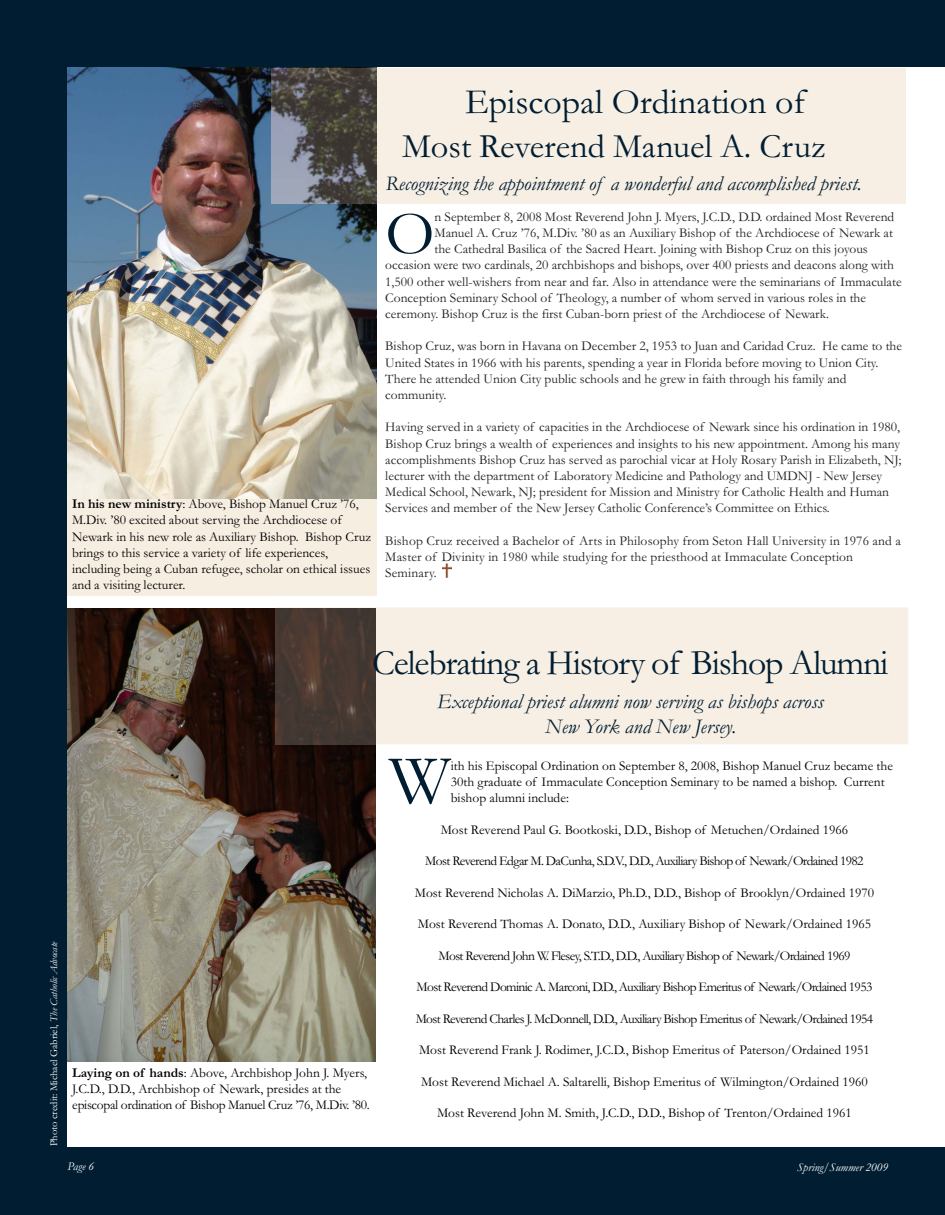
<style>
.page{position:relative;width:945px;height:1215px;background:#001d32}
.page>*{position:absolute;margin:0;border:0;box-sizing:border-box;transform-origin:0 0}
.t1{font:70.05px "Garamond";color:#001d32}
.t2{font:63px "Garamond";color:#001d32}
.t3{font:36px "Garamond";letter-spacing:-.035em;color:#001d32}
.t4{font:36px "Garamond";color:#001d32}
.t5{font:34.5px "Garamond";color:#001d32}
.t6{font:italic 21px/25.2px "Garamond";color:#001d32}
.t7{font:13.5px/16.2px "Garamond";color:#231f20}
.t8{font:13.5px/16.2px "Garamond";color:#000}
.t9{font:13.5px "Garamond";letter-spacing:-.045em;color:#000}
.t10{font:italic 12px "Garamond";color:#fff}
.t11{font:10.5px "Garamond";color:#fff}
.s1{font-weight:700}
.s2{font-style:italic}
</style>
<div class="page">
<div style="left:68px;top:68px;width:877px;height:1080px;background:#fff"></div>
<img style="left:68px;top:68px;width:308px;height:430px">
<div style="left:68px;top:499px;width:309px;height:97px;background:#f7eee2"></div>
<img style="left:68px;top:608px;width:308px;height:454px">
<div style="left:376px;top:68px;width:530px;height:136px;background:#f7efe4"></div>
<img style="left:272px;top:68px;width:104px;height:136px">
<img style="left:443px;top:563px;width:9px;height:14px">
<div style="left:376px;top:608px;width:532px;height:136px;background:#f7efe4"></div>
<img style="left:275px;top:608px;width:101px;height:136px">
<p class="t8" style="left:72px;top:495px;width:301px"><span class="s1">In his new ministry</span>: Above, Bishop Manuel Cruz ’76, M.Div. ’80 excited about serving the Archdiocese of Newark in his new role as Auxiliary Bishop. Bishop Cruz brings to this service a variety of life experiences, including being a Cuban refugee, scholar on ethical issues and a visiting lecturer.</p>
<h3 class="t4" style="left:465px;top:80px;width:341px">Episcopal Ordination of</h3>
<h3 class="t5" style="left:402px;top:124px;width:425px">Most Reverend Manuel A. Cruz</h3>
<h3 class="t6" style="left:386px;top:170px;width:478px">Recognizing the appointment of a wonderful and accomplished priest.</h3>
<h2 class="t2" style="left:385px;top:195px;width:51px">O</h2>
<p class="t7" style="left:434px;top:208px;width:461px">n September 8, 2008 Most Reverend John J. Myers, J.C.D., D.D. ordained Most Reverend</p>
<p class="t7" style="left:434px;top:224px;width:460px">Manuel A. Cruz ’76, M.Div. ’80 as an Auxiliary Bishop of the Archdiocese of Newark at</p>
<p class="t7" style="left:434px;top:241px;width:435px">the Cathedral Basilica of the Sacred Heart. Joining with Bishop Cruz on this joyous</p>
<p class="t7" style="left:385px;top:257px;width:510px">occasion were two cardinals, 20 archbishops and bishops, over 400 priests and deacons along with</p>
<p class="t7" style="left:385px;top:273px;width:518px">1,500 other well-wishers from near and far. Also in attendance were the seminarians of Immaculate</p>
<p class="t7" style="left:385px;top:289px;width:482px">Conception Seminary School of Theology, a number of whom served in various roles in the</p>
<p class="t7" style="left:385px;top:305px;width:445px">ceremony. Bishop Cruz is the first Cuban-born priest of the Archdiocese of Newark.</p>
<p class="t7" style="left:385px;top:338px;width:518px">Bishop Cruz, was born in Havana on December 2, 1953 to Juan and Caridad Cruz. He came to the United States in 1966 with his parents, spending a year in Florida before moving to Union City.<br>There he attended Union City public schools and he grew in faith through his family and community.</p>
<p class="t7" style="left:385px;top:419px;width:518px">Having served in a variety of capacities in the Archdiocese of Newark since his ordination in 1980, Bishop Cruz brings a wealth of experiences and insights to his new appointment. Among his many accomplishments Bishop Cruz has served as parochial vicar at Holy Rosary Parish in Elizabeth, NJ; lecturer with the department of Laboratory Medicine and Pathology and UMDNJ - New Jersey Medical School, Newark, NJ; president for Mission and Ministry for Catholic Health and Human Services and member of the New Jersey Catholic Conference’s Committee on Ethics.</p>
<p class="t7" style="left:385px;top:532px;width:517px">Bishop Cruz received a Bachelor of Arts in Philosophy from Seton Hall University in 1976 and a<br>Master of Divinity in 1980 while studying for the priesthood at Immaculate Conception<br>Seminary.</p>
<p class="t11" style="left:47px;top:1146px;width:206px;rotate:-90deg">Photo credit: Michael Gabriel, <span class="s2">The Catholic Advocate</span></p>
<h3 class="t3" style="left:372px;top:641px;width:518px">Celebrating a History of Bishop Alumni</h3>
<h3 class="t6" style="left:545px;top:688px;width:280px;text-indent:-108px">Exceptional priest alumni now serving as bishops across<br>New York and New Jersey.</h3>
<p class="t8" style="left:72px;top:1064px;width:299px"><span class="s1">Laying on of hands</span>: Above, Archbishop John J. Myers,<br>J.C.D., D.D., Archbishop of Newark, presides at the episcopal ordination of Bishop Manuel Cruz ’76, M.Div. ’80.</p>
<p class="t10" style="left:68px;top:1159px;width:28px">Page 6</p>
<h1 class="t1" style="left:389px;top:737px;width:63px">W</h1>
<p class="t8" style="left:451px;top:757px;width:444px">ith his Episcopal Ordination on September 8, 2008, Bishop Manuel Cruz became the<br>30th graduate of Immaculate Conception Seminary to be named a bishop. Current bishop alumni include:</p>
<p class="t8" style="left:441px;top:821px;width:409px">Most Reverend Paul G. Bootkoski, D.D., Bishop of Metuchen/Ordained 1966</p>
<p class="t9" style="left:425px;top:853px;width:440px">Most Reverend Edgar M. DaCunha, S.D.V., D.D., Auxiliary Bishop of Newark/Ordained 1982</p>
<p class="t8" style="left:415px;top:884px;width:461px">Most Reverend Nicholas A. DiMarzio, Ph.D., D.D., Bishop of Brooklyn/Ordained 1970</p>
<p class="t8" style="left:418px;top:916px;width:455px">Most Reverend Thomas A. Donato, D.D., Auxiliary Bishop of Newark/Ordained 1965</p>
<p class="t9" style="left:438px;top:947px;width:413px">Most Reverend John W. Flesey, S.T.D., D.D., Auxiliary Bishop of Newark/Ordained 1969</p>
<p class="t9" style="left:417px;top:979px;width:457px">Most Reverend Dominic A. Marconi, D.D., Auxiliary Bishop Emeritus of Newark/Ordained 1953</p>
<p class="t9" style="left:416px;top:1010px;width:459px">Most Reverend Charles J. McDonnell, D.D., Auxiliary Bishop Emeritus of Newark/Ordained 1954</p>
<p class="t8" style="left:419px;top:1042px;width:452px">Most Reverend Frank J. Rodimer, J.C.D., Bishop Emeritus of Paterson/Ordained 1951</p>
<p class="t8" style="left:421px;top:1073px;width:448px">Most Reverend Michael A. Saltarelli, Bishop Emeritus of Wilmington/Ordained 1960</p>
<p class="t8" style="left:437px;top:1105px;width:416px">Most Reverend John M. Smith, J.C.D., D.D., Bishop of Trenton/Ordained 1961</p>
<p class="t10" style="left:797px;top:1159px;width:92px">Spring/Summer 2009</p>
</div>
